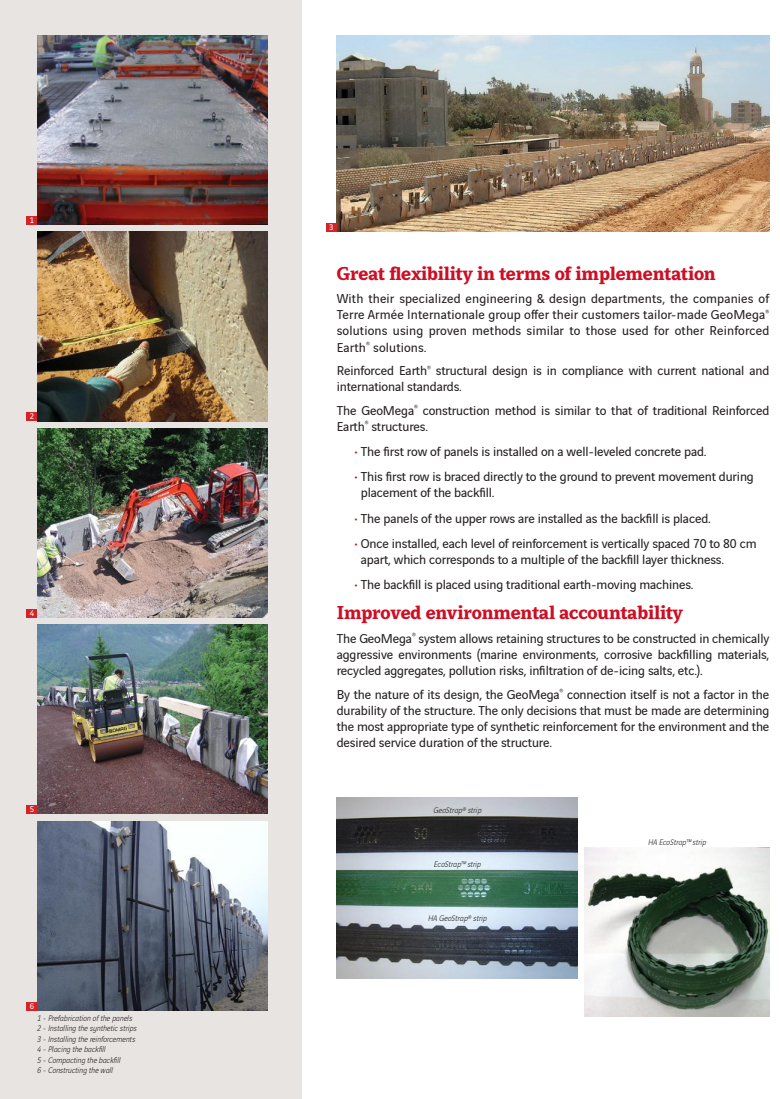
<style>
.page{position:relative;width:780px;height:1099px;background:#fff}
.page>*{position:absolute;margin:0;border:0;box-sizing:border-box;transform-origin:0 0}
.t1{font:700 20px "Vinci Serif";letter-spacing:-.01em;color:#cd0e23}
.t2{font:13.75px/16.2px "Vinci Sans";letter-spacing:-.01em;color:#241f1f}
.t3{font:italic 300 8.75px/10.5px "Vinci Sans";color:#241f1f}
.t4{font:8.75px "Vinci Sans";color:#fff}
.s1{font-size:15px;color:#cd0e23}
</style>
<div class="page">
<div style="left:0;top:0;width:301px;height:1098px;background:#e8e4e1"></div>
<img style="left:37px;top:232px;width:231px;height:189px">
<hr style="left:779px;top:0;width:1px;height:1098px;background:#d42429">
<img style="left:37px;top:428px;width:231px;height:189px">
<img style="left:37px;top:624px;width:231px;height:190px">
<img style="left:37px;top:821px;width:231px;height:189px">
<div style="left:27px;top:609px;width:10px;height:8px;background:#d42429"></div>
<img style="left:37px;top:35px;width:231px;height:190px">
<img style="left:337px;top:35px;width:432px;height:197px">
<div style="left:27px;top:1001px;width:10px;height:9px;background:#d42429"></div>
<div style="left:27px;top:805px;width:10px;height:9px;background:#d42429"></div>
<div style="left:27px;top:216px;width:10px;height:9px;background:#d42429"></div>
<div style="left:27px;top:412px;width:10px;height:9px;background:#d42429"></div>
<div style="left:326px;top:223px;width:11px;height:9px;background:#d42429"></div>
<img style="left:337px;top:797px;width:241px;height:181px">
<img style="left:585px;top:847px;width:184px;height:169px">
<p class="t4" style="left:30px;top:214px;width:6px">1</p>
<p class="t4" style="left:30px;top:410px;width:6px">2</p>
<p class="t4" style="left:30px;top:606px;width:6px">4</p>
<p class="t4" style="left:30px;top:802px;width:6px">5</p>
<p class="t4" style="left:30px;top:999px;width:6px">6</p>
<p class="t3" style="left:37px;top:1011px;width:101px">1 - Prefabrication of the panels<br>2 - Installing the synthetic strips<br>3 - Installing the reinforcements<br>4 - Placing the backfill<br>5 - Compacting the backfill<br>6 - Constructing the wall</p>
<p class="t4" style="left:329px;top:221px;width:6px">3</p>
<h1 class="t1" style="left:337px;top:258px;width:380px">Great flexibility in terms of implementation</h1>
<p class="t2" style="left:337px;top:289px;width:434px;text-align:justify">With their specialized engineering &amp; design departments, the companies of Terre Armée Internationale group offer their customers tailor-made GeoMega<sup>® </sup>solutions using proven methods similar to those used for other Reinforced Earth<sup>®</sup> solutions.</p>
<p class="t2" style="left:337px;top:361px;width:434px">Reinforced Earth<sup>®</sup> structural design is in compliance with current national and international standards.</p>
<p class="t2" style="left:337px;top:401px;width:434px">The GeoMega<sup>®</sup> construction method is similar to that of traditional Reinforced<br>Earth<sup>®</sup> structures.</p>
<p class="t2" style="left:354px;top:442px;width:353px"><span class="s1">•</span> The first row of panels is installed on a well-leveled concrete pad.</p>
<p class="t2" style="left:361px;top:467px;width:394px;text-indent:-6px"><span class="s1">•</span> This first row is braced directly to the ground to prevent movement during placement of the backfill.</p>
<p class="t2" style="left:354px;top:508px;width:358px"><span class="s1">•</span> The panels of the upper rows are installed as the backfill is placed.</p>
<p class="t2" style="left:361px;top:533px;width:397px;text-indent:-6px"><span class="s1">•</span> Once installed, each level of reinforcement is vertically spaced 70 to 80 cm apart, which corresponds to a multiple of the backfill layer thickness.</p>
<p class="t2" style="left:354px;top:575px;width:340px"><span class="s1">•</span> The backfill is placed using traditional earth-moving machines.</p>
<h1 class="t1" style="left:337px;top:598px;width:348px">Improved environmental accountability</h1>
<p class="t2" style="left:337px;top:629px;width:434px;text-align:justify">The GeoMega<sup>®</sup> system allows retaining structures to be constructed in chemically aggressive environments (marine environments, corrosive backfilling materials, recycled aggregates, pollution risks, infiltration of de-icing salts, etc.).</p>
<p class="t2" style="left:337px;top:684px;width:434px;text-align:justify">By the nature of its design, the GeoMega<sup>®</sup> connection itself is not a factor in the durability of the structure. The only decisions that must be made are determining the most appropriate type of synthetic reinforcement for the environment and the desired service duration of the structure.</p>
<p class="t3" style="left:433px;top:804px;width:49px">GeoStrap® strip</p>
<p class="t3" style="left:434px;top:857px;width:48px">EcoStrap™strip</p>
<p class="t3" style="left:428px;top:912px;width:60px">HA GeoStrap® strip</p>
<p class="t3" style="left:648px;top:836px;width:59px">HA EcoStrap™strip</p>
</div>
